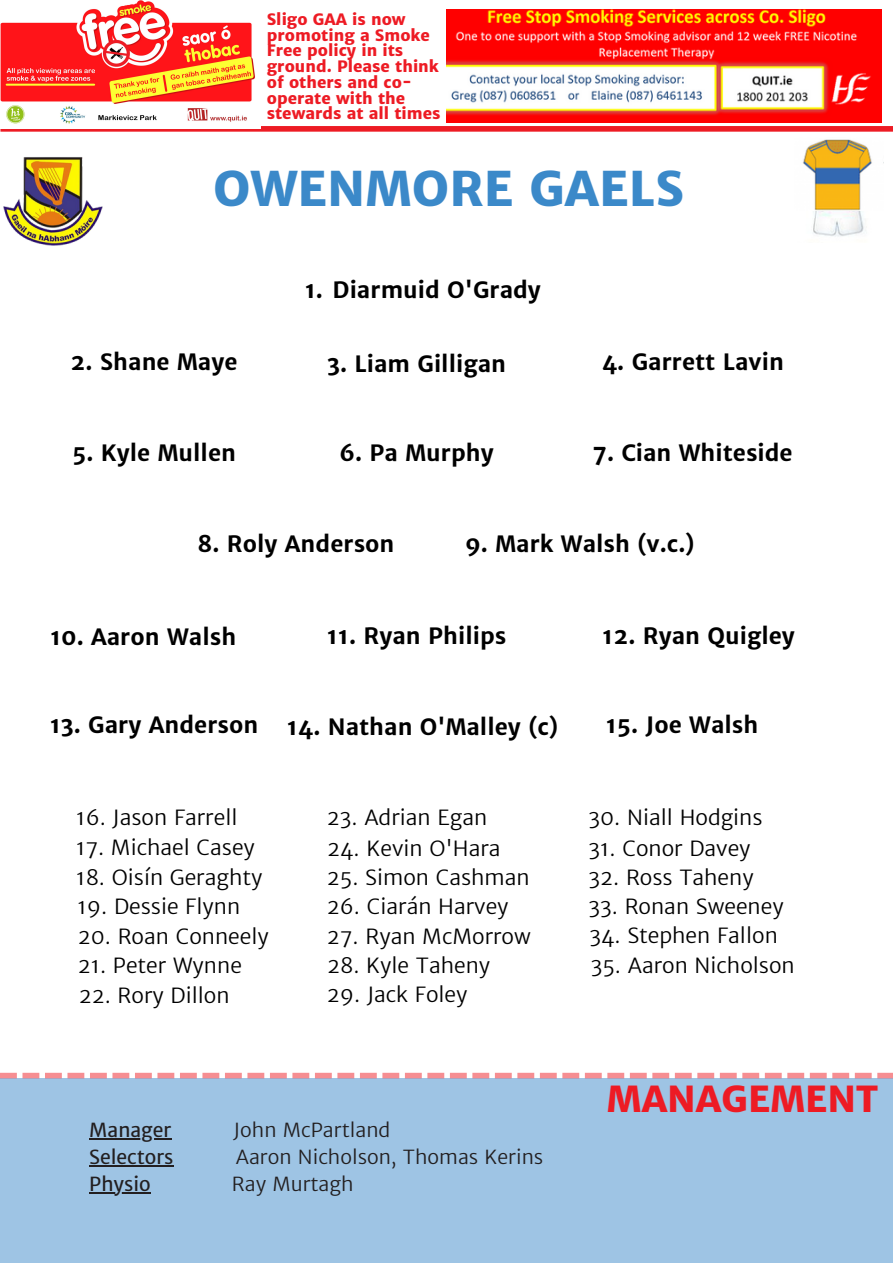
<style>
.page{position:relative;width:893px;height:1264px;background:#fff}
.page>*{position:absolute;margin:0;border:0;box-sizing:border-box;transform-origin:0 0}
.t1{font:800 48px "Merriweather Sans";color:#3b89c9}
.t2{font:800 36px "Merriweather Sans";color:#ed1b24}
.t3{font:700 22.5px "Merriweather Sans";color:#000}
.t4{font:300 21px "Merriweather Sans";color:#000}
.t5{font:300 19.5px "Merriweather Sans";color:#231f20}
.t6{font:19.5px "Merriweather Sans";color:#231f20}
.t7{font:800 15.75px/15.8px "Merriweather Sans";color:#ed1b24}
</style>
<div class="page">
<div style="left:0;top:126px;width:892px;height:6px;background:#ed1b24"></div>
<img style="left:0;top:0;width:261px;height:129px">
<img style="left:446px;top:10px;width:435px;height:112px">
<div style="left:0;top:1078px;width:892px;height:184px;background:#9ec4e4"></div>
<svg style="left:0;top:1072px;width:892px;height:6px"></svg>
<img style="left:813px;top:211px;width:53px;height:26px">
<img style="left:3px;top:157px;width:99px;height:88px">
<img style="left:802px;top:139px;width:70px;height:71px">
<hr style="left:89px;top:1138px;width:82px;height:1px;background:#231f20">
<hr style="left:89px;top:1165px;width:84px;height:1px;background:#231f20">
<hr style="left:89px;top:1192px;width:62px;height:1px;background:#231f20">
<p class="t7" style="left:267px;top:11px;width:175px">Sligo GAA is now promoting a Smoke<br>Free policy in its ground. Please think of others and co&shy;operate with the stewards at all times</p>
<h1 class="t1" style="left:213px;top:159px;width:472px">OWENMORE GAELS</h1>
<p class="t3" style="left:305px;top:276px;width:238px">1. Diarmuid O'Grady</p>
<p class="t3" style="left:70px;top:347px;width:168px">2. Shane Maye</p>
<p class="t3" style="left:601px;top:347px;width:184px">4. Garrett Lavin</p>
<p class="t3" style="left:327px;top:349px;width:180px">3. Liam Gilligan</p>
<p class="t3" style="left:72px;top:439px;width:165px">5. Kyle Mullen</p>
<p class="t3" style="left:339px;top:439px;width:156px">6. Pa Murphy</p>
<p class="t3" style="left:593px;top:439px;width:201px">7. Cian Whiteside</p>
<p class="t3" style="left:197px;top:530px;width:198px">8. Roly Anderson</p>
<p class="t3" style="left:465px;top:530px;width:231px">9. Mark Walsh (v.c.)</p>
<p class="t3" style="left:50px;top:623px;width:188px">10. Aaron Walsh</p>
<p class="t3" style="left:327px;top:621px;width:181px">11. Ryan Philips</p>
<p class="t3" style="left:602px;top:621px;width:194px">12. Ryan Quigley</p>
<p class="t3" style="left:50px;top:711px;width:210px">13. Gary Anderson</p>
<p class="t3" style="left:287px;top:712px;width:273px">14. Nathan O'Malley (c)</p>
<p class="t3" style="left:605px;top:711px;width:154px">15. Joe Walsh</p>
<p class="t4" style="left:76px;top:804px;width:163px">16. Jason Farrell</p>
<p class="t4" style="left:327px;top:804px;width:162px">23. Adrian Egan</p>
<p class="t4" style="left:588px;top:804px;width:175px">30. Niall Hodgins</p>
<p class="t4" style="left:76px;top:834px;width:180px">17. Michael Casey</p>
<p class="t4" style="left:327px;top:835px;width:175px">24. Kevin O'Hara</p>
<p class="t4" style="left:588px;top:835px;width:164px">31. Conor Davey</p>
<p class="t4" style="left:76px;top:864px;width:188px">18. Oisín Geraghty</p>
<p class="t4" style="left:327px;top:864px;width:204px">25. Simon Cashman</p>
<p class="t4" style="left:588px;top:864px;width:167px">32. Ross Taheny</p>
<p class="t4" style="left:78px;top:893px;width:164px">19. Dessie Flynn</p>
<p class="t4" style="left:327px;top:893px;width:183px">26. Ciarán Harvey</p>
<p class="t4" style="left:588px;top:893px;width:197px">33. Ronan Sweeney</p>
<p class="t4" style="left:78px;top:923px;width:193px">20. Roan Conneely</p>
<p class="t4" style="left:327px;top:923px;width:205px">27. Ryan McMorrow</p>
<p class="t4" style="left:589px;top:922px;width:190px">34. Stephen Fallon</p>
<p class="t4" style="left:78px;top:952px;width:166px">21. Peter Wynne</p>
<p class="t4" style="left:327px;top:952px;width:165px">28. Kyle Taheny</p>
<p class="t4" style="left:590px;top:952px;width:205px">35. Aaron Nicholson</p>
<p class="t4" style="left:79px;top:982px;width:152px">22. Rory Dillon</p>
<p class="t4" style="left:327px;top:980px;width:142px">29. Jack Foley</p>
<p class="t6" style="left:89px;top:1117px;width:83px">Manager</p>
<p class="t5" style="left:233px;top:1117px;width:158px">John McPartland</p>
<p class="t6" style="left:89px;top:1144px;width:86px">Selectors</p>
<p class="t5" style="left:236px;top:1144px;width:309px">Aaron Nicholson, Thomas Kerins</p>
<p class="t6" style="left:89px;top:1171px;width:63px">Physio</p>
<p class="t5" style="left:232px;top:1171px;width:123px">Ray Murtagh</p>
<h2 class="t2" style="left:606px;top:1076px;width:273px">MANAGEMENT</h2>
</div>
